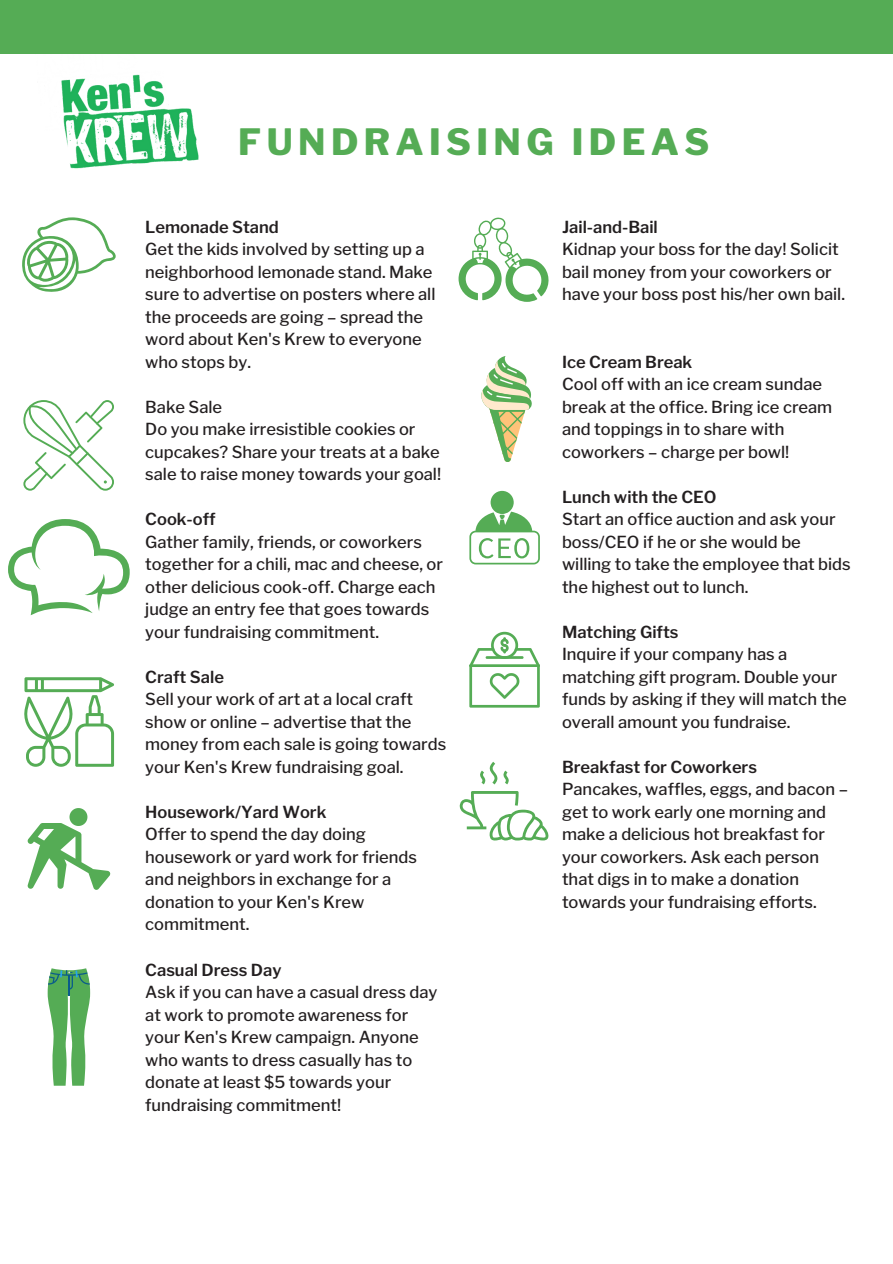
<style>
.page{position:relative;width:893px;height:1264px;background:#fff}
.page>*{position:absolute;margin:0;border:0;box-sizing:border-box;transform-origin:0 0}
.t1{font:800 36px "Libre Franklin";letter-spacing:.15em;color:#55ac55}
.t2{font:500 16.5px/22.5px "Libre Franklin";color:#231f20}
.t3{font:600 16.5px "Libre Franklin";color:#231f20}
</style>
<div class="page">
<img style="left:36px;top:53px;width:187px;height:116px">
<div style="left:0;top:0;width:892px;height:53px;background:#55ac55"></div>
<svg style="left:22px;top:217px;width:93px;height:75px"></svg>
<svg style="left:24px;top:400px;width:90px;height:90px"></svg>
<svg style="left:8px;top:519px;width:122px;height:96px"></svg>
<svg style="left:24px;top:677px;width:90px;height:89px"></svg>
<svg style="left:27px;top:808px;width:83px;height:81px"></svg>
<svg style="left:48px;top:968px;width:42px;height:117px"></svg>
<svg style="left:458px;top:217px;width:91px;height:85px"></svg>
<svg style="left:481px;top:356px;width:51px;height:106px"></svg>
<svg style="left:469px;top:491px;width:71px;height:73px"></svg>
<svg style="left:469px;top:631px;width:70px;height:76px"></svg>
<svg style="left:459px;top:791px;width:90px;height:49px"></svg>
<svg style="left:480px;top:762px;width:29px;height:22px"></svg>
<h1 class="t1" style="left:238px;top:120px;width:472px">FUNDRAISING IDEAS</h1>
<p class="t3" style="left:145px;top:217px;width:135px">Lemonade Stand</p>
<p class="t2" style="left:145px;top:238px;width:291px">Get the kids involved by setting up a neighborhood lemonade stand. Make sure to advertise on posters where all the proceeds are going – spread the word about Ken's Krew to everyone who stops by.</p>
<p class="t2" style="left:145px;top:395px;width:78px">Bake Sale</p>
<p class="t2" style="left:145px;top:418px;width:297px">Do you make irresistible cookies or cupcakes? Share your treats at a bake sale to raise money towards your goal!</p>
<p class="t3" style="left:145px;top:509px;width:72px">Cook-off</p>
<p class="t2" style="left:145px;top:530px;width:299px">Gather family, friends, or coworkers together for a chili, mac and cheese, or other delicious cook-off. Charge each judge an entry fee that goes towards your fundraising commitment.</p>
<p class="t3" style="left:145px;top:667px;width:80px">Craft Sale</p>
<p class="t2" style="left:145px;top:688px;width:302px">Sell your work of art at a local craft show or online – advertise that the money from each sale is going towards your Ken's Krew fundraising goal.</p>
<p class="t3" style="left:145px;top:802px;width:183px">Housework/Yard Work</p>
<p class="t2" style="left:145px;top:823px;width:273px">Offer to spend the day doing housework or yard work for friends and neighbors in exchange for a donation to your Ken's Krew commitment.</p>
<p class="t3" style="left:145px;top:959px;width:138px">Casual Dress Day</p>
<p class="t2" style="left:145px;top:980px;width:294px">Ask if you can have a casual dress day at work to promote awareness for your Ken's Krew campaign. Anyone who wants to dress casually has to donate at least $5 towards your fundraising commitment!</p>
<p class="t3" style="left:562px;top:217px;width:97px">Jail-and-Bail</p>
<p class="t2" style="left:562px;top:238px;width:284px">Kidnap your boss for the day! Solicit bail money from your coworkers or have your boss post his/her own bail.</p>
<p class="t3" style="left:562px;top:352px;width:132px">Ice Cream Break</p>
<p class="t2" style="left:562px;top:373px;width:272px">Cool off with an ice cream sundae break at the office. Bring ice cream and toppings in to share with coworkers – charge per bowl!</p>
<p class="t3" style="left:562px;top:487px;width:156px">Lunch with the CEO</p>
<p class="t2" style="left:562px;top:508px;width:290px">Start an office auction and ask your boss/CEO if he or she would be willing to take the employee that bids the highest out to lunch.</p>
<p class="t3" style="left:562px;top:622px;width:118px">Matching Gifts</p>
<p class="t2" style="left:562px;top:643px;width:286px">Inquire if your company has a matching gift program. Double your funds by asking if they will match the overall amount you fundraise.</p>
<p class="t3" style="left:562px;top:757px;width:196px">Breakfast for Coworkers</p>
<p class="t2" style="left:562px;top:778px;width:287px">Pancakes, waffles, eggs, and bacon – get to work early one morning and make a delicious hot breakfast for your coworkers. Ask each person that digs in to make a donation towards your fundraising efforts.</p>
</div>
